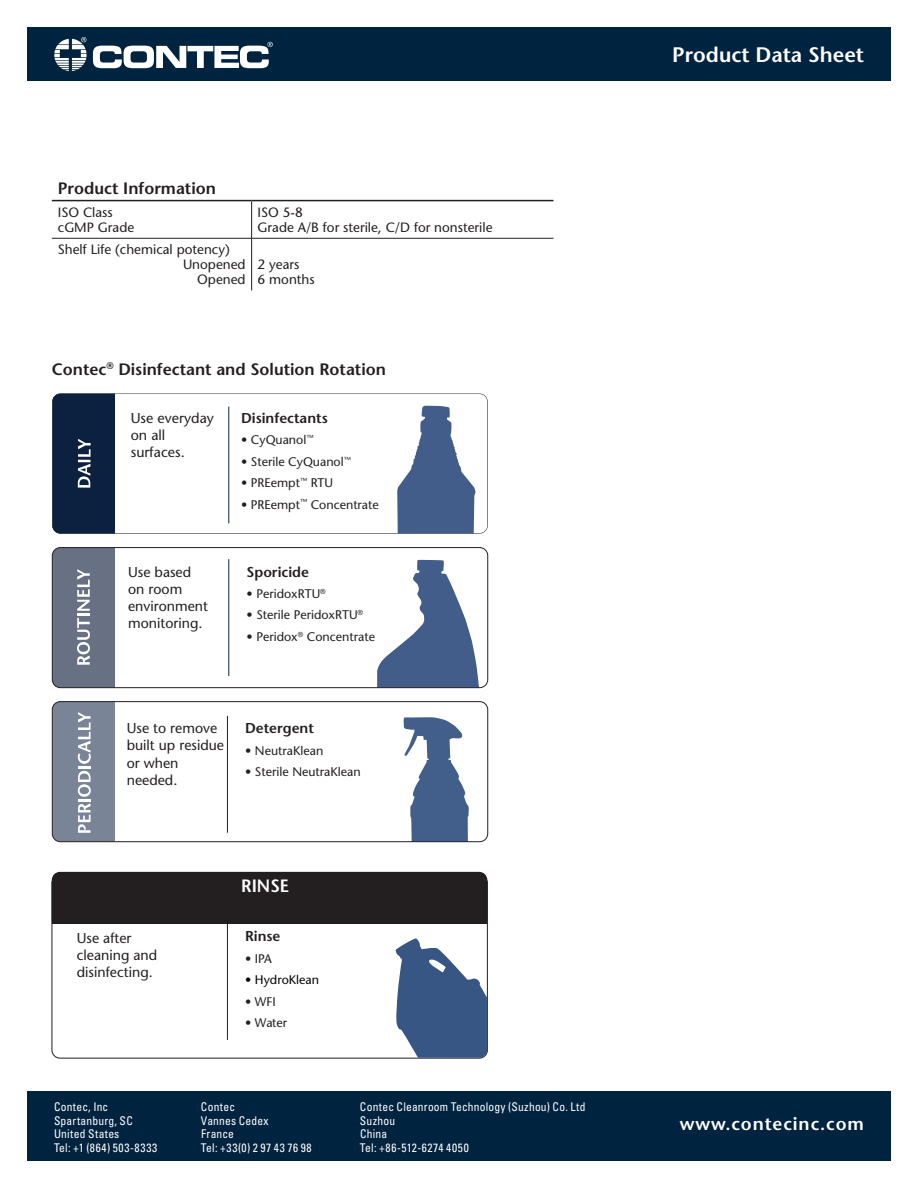
<style>
.page{position:relative;width:918px;height:1188px;background:#fff}
.page>*{position:absolute;margin:0;border:0;box-sizing:border-box;transform-origin:0 0}
.t1{font:600 21px "Stone Sans";color:#fff}
.t2{font:600 18px "Stone Sans";letter-spacing:.05em;color:#fff}
.t3{font:600 17.85px "Stone Sans";color:#fff;scale:.96 1}
.t4{font:600 16.5px "Stone Sans";color:#231f20}
.t5{font:14.25px/17.1px "Stone Sans";color:#231f20}
.t6{font:600 14.25px "Stone Sans";color:#231f20}
.t7{font:13.5px "Stone Sans";color:#231f20}
.t8{font:12.45px "Stone Sans";color:#231f20}
.t9{font:12.45px "Stone Sans";color:#040503}
.t10{font:condensed 12px "Univers LT Std";letter-spacing:.02em;color:#fff;scale:.96 1}
.t11{font:condensed 12px "Univers LT Std";letter-spacing:.05em;color:#fff;scale:.96 1}
.t12{font:condensed 12px "Univers LT Std";letter-spacing:.065em;color:#fff;scale:.96 1}
.t13{font:condensed 12px "Univers LT Std";letter-spacing:.055em;color:#fff;scale:.96 1}
</style>
<div class="page">
<div style="left:27px;top:1092px;width:864px;height:69px;background:#002340"></div>
<div style="left:27px;top:27px;width:864px;height:54px;background:#002340"></div>
<svg style="left:93px;top:42px;width:180px;height:26px"></svg>
<svg style="left:54px;top:37px;width:33px;height:34px"></svg>
<hr style="left:251px;top:201px;width:1px;height:37px;background:#231f20">
<hr style="left:52px;top:238px;width:200px;height:1px;background:#231f20">
<hr style="left:252px;top:238px;width:302px;height:1px;background:#231f20">
<hr style="left:251px;top:238px;width:1px;height:52px;background:#231f20">
<hr style="left:52px;top:200px;width:200px;height:1px;background:#231f20">
<hr style="left:252px;top:200px;width:302px;height:1px;background:#231f20">
<svg style="left:51px;top:547px;width:438px;height:296px"></svg>
<hr style="left:228px;top:559px;width:1px;height:117px;background:#0b213f">
<hr style="left:227px;top:716px;width:1px;height:117px;background:#0b213f">
<hr style="left:227px;top:923px;width:1px;height:117px;background:#0b213f">
<div style="left:52px;top:872px;width:435px;height:49px;background:#231f20"></div>
<svg style="left:395px;top:938px;width:92px;height:120px"></svg>
<div style="left:52px;top:875px;width:435px;height:49px;background:#231f20"></div>
<svg style="left:77px;top:569px;width:13px;height:96px"></svg>
<svg style="left:78px;top:712px;width:13px;height:121px"></svg>
<svg style="left:115px;top:394px;width:373px;height:140px"></svg>
<hr style="left:228px;top:407px;width:1px;height:116px;background:#0b213f">
<div style="left:52px;top:394px;width:63px;height:140px;background:#0b213f"></div>
<svg style="left:77px;top:439px;width:14px;height:49px"></svg>
<svg style="left:397px;top:405px;width:79px;height:129px"></svg>
<p class="t4" style="left:58px;top:178px;width:160px">Product Information</p>
<p class="t7" style="left:58px;top:205px;width:56px">ISO Class</p>
<p class="t7" style="left:58px;top:220px;width:78px">cGMP Grade</p>
<p class="t7" style="left:58px;top:242px;width:173px">Shelf Life (chemical potency)</p>
<p class="t7" style="left:183px;top:257px;width:64px">Unopened</p>
<p class="t7" style="left:197px;top:272px;width:50px">Opened</p>
<p class="t7" style="left:258px;top:205px;width:47px">ISO 5-8</p>
<p class="t7" style="left:258px;top:220px;width:236px">Grade A/B for sterile, C/D for nonsterile</p>
<p class="t7" style="left:258px;top:257px;width:43px">2 years</p>
<p class="t7" style="left:258px;top:272px;width:59px">6 months</p>
<p class="t4" style="left:52px;top:359px;width:336px">Contec<sup>®</sup> Disinfectant and Solution Rotation</p>
<p class="t5" style="left:131px;top:409px;width:85px">Use everyday on all surfaces.</p>
<p class="t6" style="left:241px;top:409px;width:88px">Disinfectants</p>
<p class="t8" style="left:241px;top:433px;width:74px">• CyQuanol<sup>™</sup></p>
<p class="t8" style="left:241px;top:454px;width:111px">• Sterile CyQuanol<sup>™</sup></p>
<p class="t8" style="left:241px;top:475px;width:94px">• PREempt<sup>™</sup> RTU</p>
<p class="t8" style="left:241px;top:497px;width:139px">• PREempt<sup>™</sup> Concentrate</p>
<p class="t5" style="left:128px;top:563px;width:81px">Use based on room environment monitoring.</p>
<p class="t6" style="left:247px;top:563px;width:64px">Sporicide</p>
<p class="t8" style="left:247px;top:586px;width:81px">• PeridoxRTU<sup>®</sup></p>
<p class="t8" style="left:247px;top:608px;width:118px">• Sterile PeridoxRTU<sup>®</sup></p>
<p class="t8" style="left:247px;top:629px;width:130px">• Peridox<sup>®</sup> Concentrate</p>
<p class="t5" style="left:127px;top:720px;width:99px">Use to remove built up residue or when needed.</p>
<p class="t6" style="left:245px;top:720px;width:70px">Detergent</p>
<p class="t8" style="left:245px;top:743px;width:80px">• NeutraKlean</p>
<p class="t8" style="left:245px;top:764px;width:117px">• Sterile NeutraKlean</p>
<h3 class="t3" style="left:241px;top:875px;width:51px">RINSE</h3>
<p class="t5" style="left:77px;top:930px;width:82px">Use after cleaning and disinfecting.</p>
<p class="t6" style="left:245px;top:928px;width:37px">Rinse</p>
<p class="t8" style="left:245px;top:951px;width:28px">• IPA</p>
<p class="t9" style="left:245px;top:972px;width:76px">• HydroKlean</p>
<p class="t8" style="left:245px;top:994px;width:32px">• WFI</p>
<p class="t8" style="left:245px;top:1015px;width:44px">• Water</p>
<p class="t10" style="left:54px;top:1099px;width:58px">Contec, Inc</p>
<p class="t10" style="left:201px;top:1099px;width:37px">Contec</p>
<p class="t10" style="left:360px;top:1099px;width:236px">Contec Cleanroom Technology (Suzhou) Co. Ltd</p>
<p class="t10" style="left:54px;top:1113px;width:84px">Spartanburg, SC</p>
<p class="t10" style="left:201px;top:1113px;width:72px">Vannes Cedex</p>
<p class="t10" style="left:360px;top:1113px;width:38px">Suzhou</p>
<p class="t10" style="left:54px;top:1126px;width:70px">United States</p>
<p class="t10" style="left:201px;top:1126px;width:36px">France</p>
<p class="t10" style="left:360px;top:1126px;width:30px">China</p>
<p class="t12" style="left:54px;top:1140px;width:109px">Tel: +1 (864) 503-8333</p>
<p class="t13" style="left:201px;top:1140px;width:117px">Tel: +33(0) 2 97 43 76 98</p>
<p class="t11" style="left:360px;top:1140px;width:115px">Tel: +86-512-6274 4050</p>
<p class="t1" style="left:672px;top:42px;width:193px">Product Data Sheet</p>
<p class="t2" style="left:680px;top:1113px;width:186px">www.contecinc.com</p>
</div>
